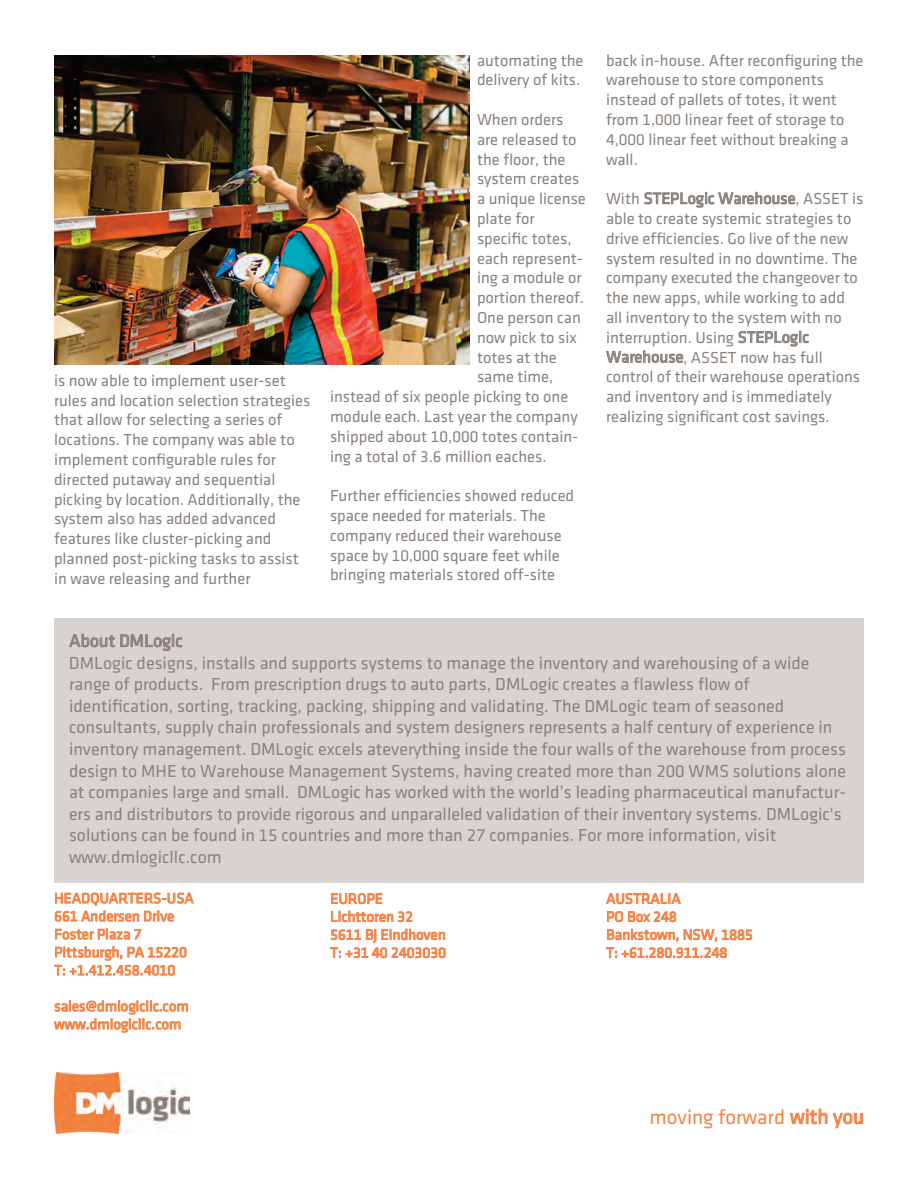
<style>
.page{position:relative;width:918px;height:1188px;background:#fff}
.page>*{position:absolute;margin:0;border:0;box-sizing:border-box;transform-origin:0 0}
.t1{font:21px "Klavika Regular TF";color:#f58345}
.t2{font:18px/21.6px "Klavika Regular TF";color:#8b827d}
.t3{font:16.5px/19.8px "Klavika Regular TF";color:#8b827d}
.t4{font:15px/18px "Klavika Regular TF";color:#f58345}
</style>
<div class="page">
<img style="left:54px;top:56px;width:416px;height:309px">
<div style="left:54px;top:618px;width:810px;height:265px;background:#d8d2d0"></div>
<img style="left:54px;top:1072px;width:135px;height:62px">
<p class="t3" style="left:54px;top:372px;width:258px">is now able to implement user-set rules and location selection strategies that allow for selecting a series of locations. The company was able to implement configurable rules for directed putaway and sequential picking by location. Additionally, the system also has added advanced features like cluster-picking and planned post-picking tasks to assist in wave releasing and further</p>
<p class="t3" style="left:477px;top:52px;width:108px">automating the delivery of kits.</p>
<p class="t3" style="left:477px;top:111px;width:88px">When orders</p>
<p class="t3" style="left:477px;top:131px;width:101px">are released to</p>
<p class="t3" style="left:477px;top:151px;width:90px">the floor, the</p>
<p class="t3" style="left:477px;top:171px;width:104px">system creates</p>
<p class="t3" style="left:477px;top:190px;width:110px">a unique license</p>
<p class="t3" style="left:477px;top:210px;width:59px">plate for</p>
<p class="t3" style="left:477px;top:230px;width:96px">specific totes,</p>
<p class="t3" style="left:477px;top:250px;width:107px">each represent-</p>
<p class="t3" style="left:477px;top:270px;width:106px">ing a module or</p>
<p class="t3" style="left:477px;top:289px;width:109px">portion thereof.</p>
<p class="t3" style="left:477px;top:309px;width:105px">One person can</p>
<p class="t3" style="left:477px;top:329px;width:101px">now pick to six</p>
<p class="t3" style="left:477px;top:349px;width:81px">totes at the</p>
<p class="t3" style="left:477px;top:369px;width:78px">same time,</p>
<p class="t3" style="left:330px;top:388px;width:240px">instead of six people picking to one</p>
<p class="t3" style="left:330px;top:408px;width:249px">module each. Last year the company</p>
<p class="t3" style="left:330px;top:428px;width:250px">shipped about 10,000 totes contain-</p>
<p class="t3" style="left:330px;top:448px;width:218px">ing a total of 3.6 million eaches.</p>
<p class="t3" style="left:330px;top:487px;width:246px">Further efficiencies showed reduced space needed for materials. The company reduced their warehouse space by 10,000 square feet while bringing materials stored off-site</p>
<p class="t3" style="left:606px;top:52px;width:259px">back in-house. After reconfiguring the warehouse to store components instead of pallets of totes, it went from 1,000 linear feet of storage to<br>4,000 linear feet without breaking a wall.</p>
<p class="t3" style="left:606px;top:190px;width:259px">With STEPLogic Warehouse, ASSET is able to create systemic strategies to drive efficiencies. Go live of the new system resulted in no downtime. The company executed the changeover to the new apps, while working to add all inventory to the system with no interruption. Using STEPLogic Warehouse, ASSET now has full control of their warehouse operations and inventory and is immediately realizing significant cost savings.</p>
<p class="t2" style="left:69px;top:632px;width:779px">About DMLogic<br>DMLogic designs, installs and supports systems to manage the inventory and warehousing of a wide range of products. From prescription drugs to auto parts, DMLogic creates a flawless flow of identification, sorting, tracking, packing, shipping and validating. The DMLogic team of seasoned consultants, supply chain professionals and system designers represents a half century of experience in inventory management. DMLogic excels ateverything inside the four walls of the warehouse from process design to MHE to Warehouse Management Systems, having created more than 200 WMS solutions alone at companies large and small. DMLogic has worked with the world’s leading pharmaceutical manufactur&shy;ers and distributors to provide rigorous and unparalleled validation of their inventory systems. DMLogic's solutions can be found in 15 countries and more than 27 companies. For more information, visit www.dmlogicllc.com</p>
<p class="t4" style="left:54px;top:891px;width:141px">HEADQUARTERS-USA<br>661 Andersen Drive<br>Foster Plaza 7<br>Pittsburgh, PA 15220<br>T: +1.412.458.4010</p>
<p class="t4" style="left:54px;top:999px;width:136px">sales@dmlogicllc.com www.dmlogicllc.com</p>
<p class="t4" style="left:330px;top:891px;width:117px">EUROPE<br>Lichttoren 32<br>5611 BJ Eindhoven<br>T: +31 40 2403030</p>
<p class="t4" style="left:606px;top:891px;width:148px">AUSTRALIA<br>PO Box 248<br>Bankstown, NSW, 1885<br>T: +61.280.911.248</p>
<p class="t1" style="left:650px;top:1110px;width:216px">moving forward with you</p>
</div>
